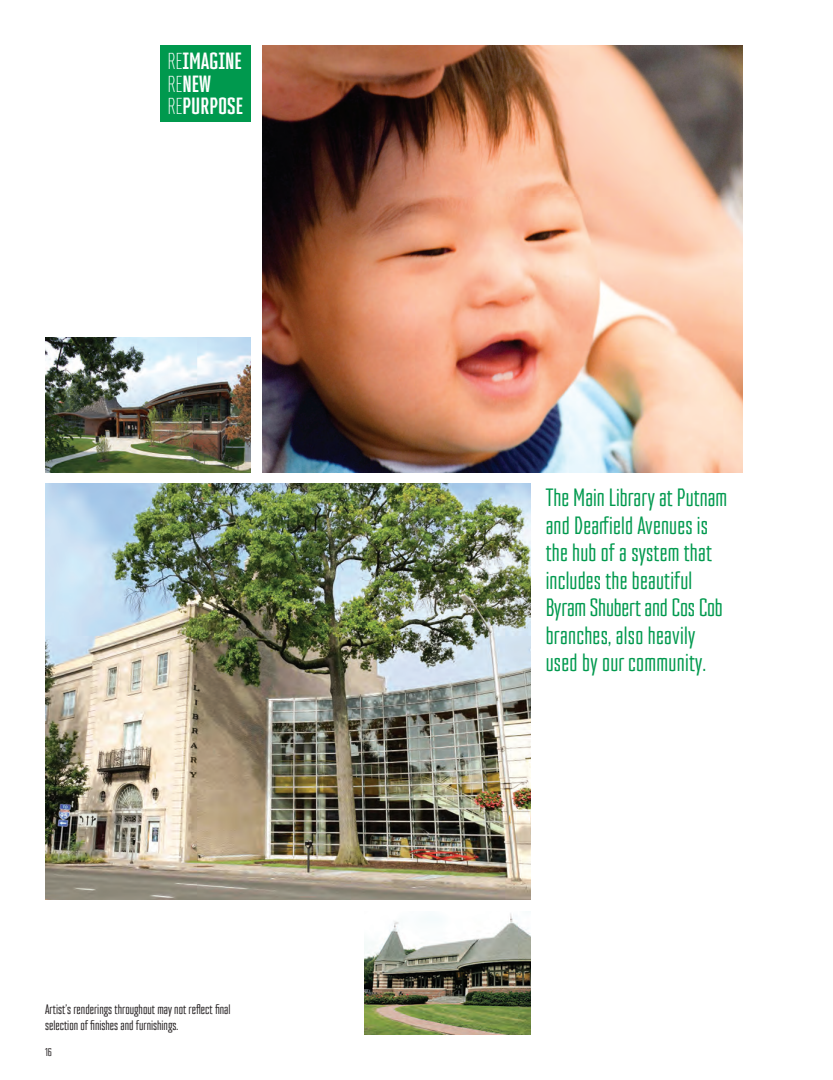
<style>
.page{position:relative;width:833px;height:1080px;background:#fff}
.page>*{position:absolute;margin:0;border:0;box-sizing:border-box;transform-origin:0 0}
.t1{font:25px/27.5px "TT Tunnels";letter-spacing:.005em;color:#00994e}
.t2{font:700 23.5px/22.5px "TT Tunnels";color:#fff}
.t3{font:13.75px/16.2px "TT Tunnels";color:#231f20}
.t4{font:11.25px "TT Tunnels";color:#231f20}
.s1{font-weight:300}
</style>
<div class="page">
<img style="left:263px;top:45px;width:479px;height:427px">
<img style="left:45px;top:484px;width:486px;height:416px">
<img style="left:45px;top:337px;width:205px;height:135px">
<img style="left:365px;top:913px;width:166px;height:122px">
<div style="left:160px;top:45px;width:90px;height:77px;background:#00994e"></div>
<p class="t2" style="left:167px;top:50px;width:77px"><span class="s1">RE</span>IMAGINE<br><span class="s1">RE</span>NEW<br><span class="s1">RE</span>PURPOSE</p>
<p class="t3" style="left:45px;top:1001px;width:187px">Artist’s renderings throughout may not reflect final selection of finishes and furnishings.</p>
<p class="t4" style="left:45px;top:1046px;width:8px">16</p>
<p class="t1" style="left:545px;top:484px;width:183px">The Main Library at Putnam and Dearfield Avenues is the hub of a system that includes the beautiful<br>Byram Shubert and Cos Cob branches, also heavily used by our community.</p>
</div>
